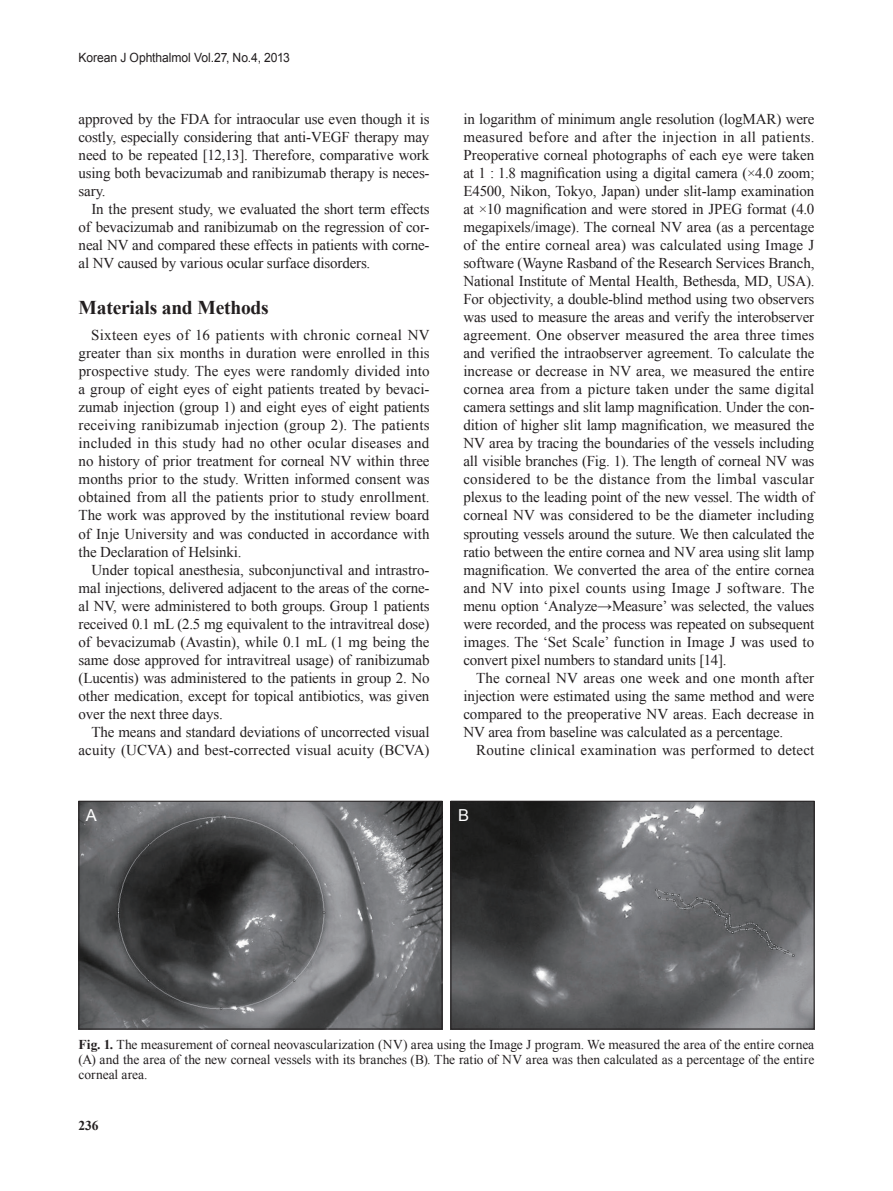
<style>
.page{position:relative;width:893px;height:1191px;background:#fff}
.page>*{position:absolute;margin:0;border:0;box-sizing:border-box;transform-origin:0 0}
.중간제목{font:700 19.5px "Times New Roman";letter-spacing:-.01em;color:#231f20}
.그림_AB{font:16.5px "Arial";color:#fff}
.본문{font:15px/18px "Times New Roman";letter-spacing:-.01em;color:#231f20;text-align:justify}
.본문-2{font:15px "Times New Roman";letter-spacing:.01em;color:#231f20}
.Fig_설명{font:13.5px/15px "Times New Roman";color:#231f20;text-align:justify}
.t1{font:700 13.5px "Times New Roman";color:#231f20}
.t2{font:12.75px "Arial";letter-spacing:-.005em;color:#231f20;scale:.95 1}
.s1{font-weight:700}
</style>
<div class="page">
<img style="left:81px;top:803px;width:359px;height:224px">
<div style="left:79px;top:801px;width:363px;height:228px;border:1px solid #231f20"></div>
<img style="left:453px;top:803px;width:359px;height:224px">
<div style="left:451px;top:801px;width:363px;height:228px;border:1px solid #231f20"></div>
<p class="t2" style="left:79px;top:49px;width:224px">Korean J Ophthalmol Vol.27, No.4, 2013</p>
<p class="본문" style="left:79px;top:110px;width:353px">approved by the FDA for intraocular use even though it is costly, especially considering that anti-VEGF therapy may need to be repeated [12,13]. Therefore, comparative work using both bevacizumab and ranibizumab therapy is neces&shy;sary.</p>
<p class="본문" style="left:79px;top:200px;width:353px;text-indent:13px">In the present study, we evaluated the short term effects of bevacizumab and ranibizumab on the regression of cor&shy;neal NV and compared these effects in patients with corne&shy;al NV caused by various ocular surface disorders.</p>
<p class="중간제목" style="left:79px;top:294px;width:192px">Materials and Methods</p>
<p class="본문" style="left:79px;top:326px;width:353px;text-indent:13px">Sixteen eyes of 16 patients with chronic corneal NV greater than six months in duration were enrolled in this prospective study. The eyes were randomly divided into a group of eight eyes of eight patients treated by bevaci&shy;zumab injection (group 1) and eight eyes of eight patients receiving ranibizumab injection (group 2). The patients included in this study had no other ocular diseases and no history of prior treatment for corneal NV within three months prior to the study. Written informed consent was obtained from all the patients prior to study enrollment.<br>The work was approved by the institutional review board of Inje University and was conducted in accordance with the Declaration of Helsinki.</p>
<p class="본문" style="left:79px;top:560px;width:353px;text-indent:13px">Under topical anesthesia, subconjunctival and intrastro&shy;mal injections, delivered adjacent to the areas of the corne&shy;al NV, were administered to both groups. Group 1 patients received 0.1 mL (2.5 mg equivalent to the intravitreal dose) of bevacizumab (Avastin), while 0.1 mL (1 mg being the same dose approved for intravitreal usage) of ranibizumab (Lucentis) was administered to the patients in group 2. No other medication, except for topical antibiotics, was given over the next three days.</p>
<p class="본문" style="left:79px;top:722px;width:353px;text-align:right">The means and standard deviations of uncorrected visual acuity (UCVA) and best-corrected visual acuity (BCVA)</p>
<p class="본문" style="left:463px;top:110px;width:353px">in logarithm of minimum angle resolution (logMAR) were measured before and after the injection in all patients.<br>Preoperative corneal photographs of each eye were taken at 1 : 1.8 magnification using a digital camera (×4.0 zoom; E4500, Nikon, Tokyo, Japan) under slit-lamp examination at ×10 magnification and were stored in JPEG format (4.0 megapixels/image). The corneal NV area (as a percentage of the entire corneal area) was calculated using Image J software (Wayne Rasband of the Research Services Branch, National Institute of Mental Health, Bethesda, MD, USA).<br>For objectivity, a double-blind method using two observers was used to measure the areas and verify the interobserver agreement. One observer measured the area three times and verified the intraobserver agreement. To calculate the increase or decrease in NV area, we measured the entire cornea area from a picture taken under the same digital camera settings and slit lamp magnification. Under the con&shy;dition of higher slit lamp magnification, we measured the NV area by tracing the boundaries of the vessels including all visible branches (Fig. 1). The length of corneal NV was considered to be the distance from the limbal vascular plexus to the leading point of the new vessel. The width of corneal NV was considered to be the diameter including sprouting vessels around the suture. We then calculated the ratio between the entire cornea and NV area using slit lamp magnification. We converted the area of the entire cornea and NV into pixel counts using Image J software. The menu option ‘Analyze→Measure’ was selected, the values were recorded, and the process was repeated on subsequent images. The ‘Set Scale’ function in Image J was used to convert pixel numbers to standard units [14].</p>
<p class="본문" style="left:463px;top:668px;width:353px;text-indent:13px">The corneal NV areas one week and one month after injection were estimated using the same method and were compared to the preoperative NV areas. Each decrease in NV area from baseline was calculated as a percentage.</p>
<p class="본문-2" style="left:476px;top:739px;width:340px">Routine clinical examination was performed to detect</p>
<p class="그림_AB" style="left:86px;top:804px;width:13px">A</p>
<p class="그림_AB" style="left:458px;top:804px;width:13px">B</p>
<p class="Fig_설명" style="left:79px;top:1036px;width:737px"><span class="s1">Fig. 1.</span> The measurement of corneal neovascularization (NV) area using the Image J program. We measured the area of the entire cornea (A) and the area of the new corneal vessels with its branches (B). The ratio of NV area was then calculated as a percentage of the entire corneal area.</p>
<p class="t1" style="left:79px;top:1116px;width:21px">236</p>
</div>
